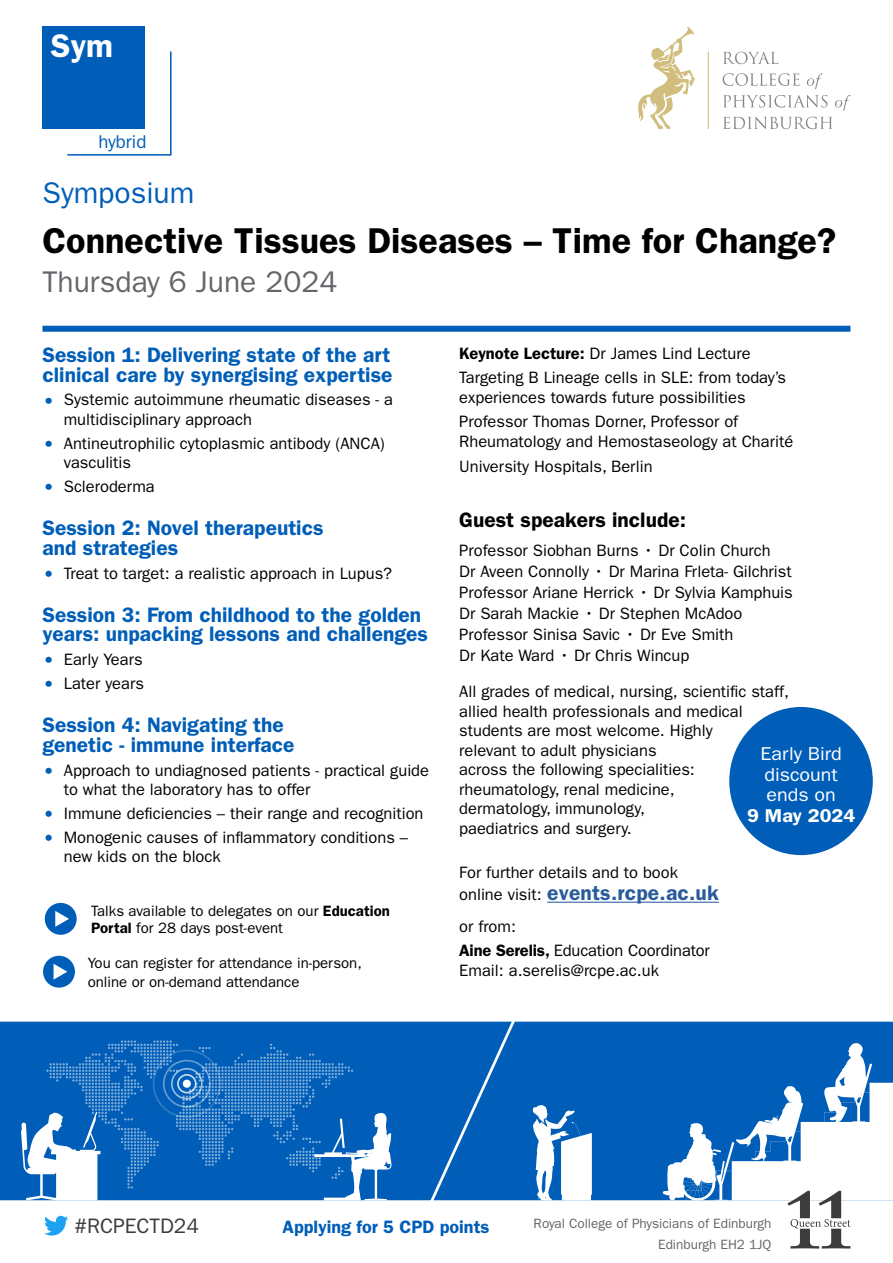
<style>
.page{position:relative;width:893px;height:1263px;background:#fff}
.page>*{position:absolute;margin:0;border:0;box-sizing:border-box;transform-origin:0 0}
.t1{font:600 36px "ITC Franklin Gothic Std";color:#000}
.t2{font:600 32.85px "ITC Franklin Gothic Std";color:#fff}
.t3{font:30px "ITC Franklin Gothic Std";color:#63666a}
.t4{font:30px "ITC Franklin Gothic Std";color:#005eb8}
.t5{font:600 21px/19.5px "ITC Franklin Gothic Std";color:#005eb8}
.t6{font:600 21px "ITC Franklin Gothic Std";letter-spacing:.01em;color:#275b9b}
.t7{font:600 21px "ITC Franklin Gothic Std";color:#000}
.t8{font:21px "ITC Franklin Gothic Std";color:#3c3c3b}
.t9{font:18.75px/20.5px "ITC Franklin Gothic Std";color:#fff;scale:1.06 1}
.t10{font:600 18.75px "ITC Franklin Gothic Std";color:#fff;scale:1.06 1}
.t11{font:18.6px "ITC Franklin Gothic Std";color:#005eb8}
.t12{font:600 18px "ITC Franklin Gothic Std";color:#005eb8}
.t13{font:16.5px/19.5px "ITC Franklin Gothic Std";color:#000}
.t14{font:15px/16.5px "ITC Franklin Gothic Std";color:#000}
.t15{font:13.5px/20.2px "ITC Franklin Gothic Std";color:#63666a;text-align:right}
.s1{font-weight:600;font-size:21px;color:#005eb8}
.s2{font-weight:600}
.s3{font-weight:400;font-size:16.5px;color:#000}
</style>
<div class="page">
<div style="left:0;top:1022px;width:427px;height:178px;background:#005eb8"></div>
<div style="left:518px;top:1022px;width:375px;height:178px;background:#005eb8"></div>
<svg style="left:723px;top:52px;width:55px;height:12px"></svg>
<svg style="left:723px;top:73px;width:77px;height:13px"></svg>
<svg style="left:807px;top:73px;width:15px;height:16px"></svg>
<svg style="left:723px;top:95px;width:105px;height:13px"></svg>
<svg style="left:835px;top:95px;width:15px;height:16px"></svg>
<svg style="left:723px;top:117px;width:110px;height:12px"></svg>
<svg style="left:638px;top:27px;width:57px;height:102px"></svg>
<hr style="left:708px;top:52px;width:1px;height:77px;background:#d1be7e">
<svg style="left:528px;top:1043px;width:365px;height:157px;fill:#005eb8"></svg>
<div style="left:427px;top:1021px;width:91px;height:180px;background:#005eb8"></div>
<svg style="left:787px;top:1191px;width:63px;height:57px"></svg>
<svg style="left:21px;top:1040px;width:371px;height:160px;background:#2575c2"></svg>
<div style="left:177px;top:1074px;width:20px;height:19px;border:2px solid #fff;border-radius:50%"></div>
<div style="left:171px;top:1068px;width:32px;height:31px;border:2px solid #fff;border-radius:50%"></div>
<div style="left:163px;top:1060px;width:48px;height:47px;border:2px solid #fff;border-radius:50%"></div>
<div style="left:153px;top:1050px;width:68px;height:68px;border:2px solid #fff;border-radius:50%"></div>
<div style="left:183px;top:1080px;width:8px;height:8px;background:#fff;border-radius:50%"></div>
<svg style="left:67px;top:51px;width:105px;height:105px"></svg>
<div style="left:43px;top:27px;width:102px;height:102px;background:#005eb8"></div>
<svg style="left:45px;top:903px;width:32px;height:32px"></svg>
<svg style="left:43px;top:956px;width:32px;height:32px"></svg>
<div style="left:43px;top:326px;width:807px;height:6px;background:#005eb8"></div>
<svg style="left:44px;top:1216px;width:24px;height:19px"></svg>
<div style="left:729px;top:707px;width:144px;height:148px;background:#005eb8;border-radius:50%"></div>
<hr style="left:547px;top:902px;width:172px;height:1px;background:#275b9b">
<h2 class="t2" style="left:51px;top:27px;width:64px">Sym</h2>
<p class="t11" style="left:99px;top:131px;width:49px">hybrid</p>
<h3 class="t4" style="left:43px;top:176px;width:153px">Symposium</h3>
<h1 class="t1" style="left:43px;top:219px;width:795px">Connective Tissues Diseases – Time for Change?</h1>
<h3 class="t3" style="left:43px;top:264px;width:296px">Thursday 6 June 2024</h3>
<p class="t5" style="left:43px;top:345px;width:352px">Session 1: Delivering state of the art clinical care by synergising expertise</p>
<p class="t13" style="left:64px;top:390px;width:331px;text-indent:-21px"><span class="s1">•</span> Systemic autoimmune rheumatic diseases - a multidisciplinary approach</p>
<p class="t13" style="left:64px;top:433px;width:323px;text-indent:-21px"><span class="s1">•</span> Antineutrophilic cytoplasmic antibody (ANCA) vasculitis</p>
<p class="t13" style="left:43px;top:477px;width:114px"><span class="s1">•</span> Scleroderma</p>
<p class="t5" style="left:43px;top:518px;width:283px">Session 2: Novel therapeutics and strategies</p>
<p class="t13" style="left:43px;top:563px;width:351px"><span class="s1">•</span> Treat to target: a realistic approach in Lupus?</p>
<p class="t5" style="left:43px;top:605px;width:387px">Session 3: From childhood to the golden years: unpacking lessons and challenges</p>
<p class="t13" style="left:43px;top:650px;width:102px"><span class="s1">•</span> Early Years</p>
<p class="t13" style="left:43px;top:674px;width:103px"><span class="s1">•</span> Later years</p>
<p class="t5" style="left:43px;top:715px;width:254px">Session 4: Navigating the genetic - immune interface</p>
<p class="t13" style="left:64px;top:760px;width:367px;text-indent:-21px"><span class="s1">•</span> Approach to undiagnosed patients - practical guide to what the laboratory has to offer</p>
<p class="t13" style="left:43px;top:804px;width:382px"><span class="s1">•</span> Immune deficiencies – their range and recognition</p>
<p class="t13" style="left:64px;top:827px;width:346px;text-indent:-21px"><span class="s1">•</span> Monogenic causes of inflammatory conditions – new kids on the block</p>
<p class="t14" style="left:91px;top:903px;width:300px">Talks available to delegates on our <span class="s2">Education<br>Portal</span> for 28 days post-event</p>
<p class="t14" style="left:88px;top:953px;width:276px;line-height:19.5px">You can register for attendance in-person, online or on-demand attendance</p>
<p class="t13" style="left:459px;top:341px;width:328px;line-height:24px"><span class="s2">Keynote Lecture:</span> Dr James Lind Lecture<br>Targeting B Lineage cells in SLE: from today’s</p>
<p class="t13" style="left:459px;top:385px;width:288px;line-height:24px">experiences towards future possibilities<br>Professor Thomas Dorner, Professor of</p>
<p class="t13" style="left:459px;top:429px;width:335px;line-height:25.2px">Rheumatology and Hemostaseology at Charité<br>University Hospitals, Berlin</p>
<p class="t7" style="left:459px;top:507px;width:228px">Guest speakers include:</p>
<p class="t13" style="left:459px;top:539px;width:335px;line-height:21px">Professor Siobhan Burns • Dr Colin Church<br>Dr Aveen Connolly • Dr Marina Frleta- Gilchrist Professor Ariane Herrick • Dr Sylvia Kamphuis Dr Sarah Mackie • Dr Stephen McAdoo Professor Sinisa Savic • Dr Eve Smith<br>Dr Kate Ward • Dr Chris Wincup</p>
<p class="t13" style="left:459px;top:682px;width:331px">All grades of medical, nursing, scientific staff, allied health professionals and medical students are most welcome. Highly<br>relevant to adult physicians<br>across the following specialities: rheumatology, renal medicine,<br>dermatology, immunology,<br>paediatrics and surgery.</p>
<p class="t13" style="left:459px;top:862px;width:220px">For further details and to book</p>
<p class="t6" style="left:459px;top:880px;width:261px"><span class="s3">online visit:</span> events.rcpe.ac.uk</p>
<p class="t13" style="left:459px;top:915px;width:252px;line-height:23.7px">or from:<br><span class="s2">Aine Serelis,</span> Education Coordinator</p>
<p class="t13" style="left:459px;top:960px;width:201px">Email: a.serelis@rcpe.ac.uk</p>
<p class="t9" style="left:761px;top:744px;width:78px">Early Bird discount ends on</p>
<p class="t10" style="left:747px;top:804px;width:103px">9 May 2024</p>
<p class="t8" style="left:74px;top:1214px;width:126px">#RCPECTD24</p>
<p class="t12" style="left:282px;top:1216px;width:209px">Applying for 5 CPD points</p>
<p class="t15" style="left:534px;top:1214px;width:239px">Royal College of Physicians of Edinburgh<br>Edinburgh EH2 1JQ</p>
</div>
